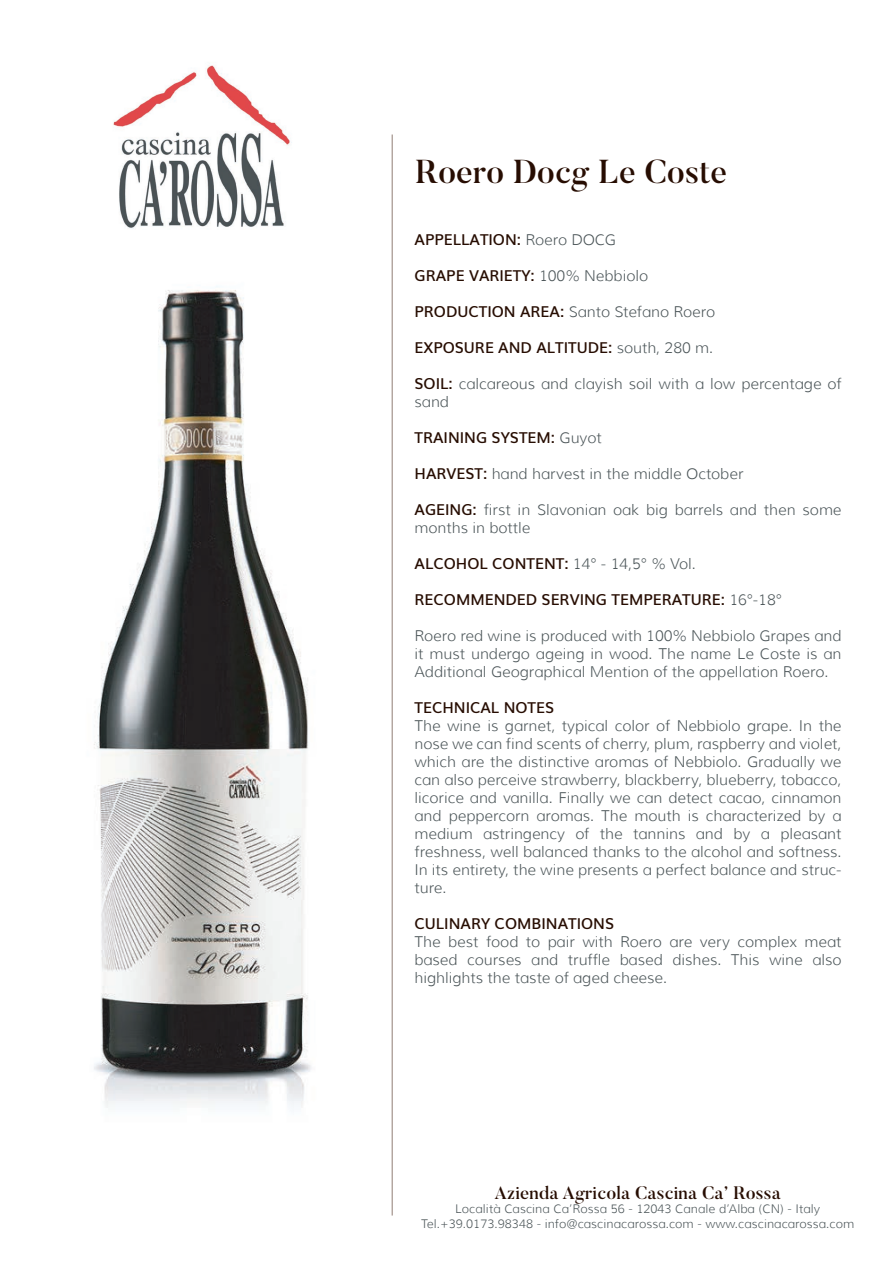
<style>
.page{position:relative;width:893px;height:1263px;background:#fff}
.page>*{position:absolute;margin:0;border:0;box-sizing:border-box;transform-origin:0 0}
.t1{font:500 33px "Butler";color:#270d02}
.t2{font:500 18px "Butler";letter-spacing:.01em;color:#270d02}
.t3{font:300 15px/18px "Muli";color:#4a5457;text-align:justify}
.t4{font:600 15px "Muli";color:#270d02}
.t5{font:300 12px/14.4px "Muli";letter-spacing:.01em;color:#4a5457;text-align:center}
.s1{font-weight:300;color:#4a5457}
.s2{font-weight:600;color:#270d02}
</style>
<div class="page">
<hr style="left:392px;top:134px;width:1px;height:1081px;background:#907e75">
<img style="left:113px;top:63px;width:179px;height:166px">
<img style="left:94px;top:286px;width:217px;height:822px">
<h1 class="t1" style="left:416px;top:151px;width:313px">Roero Docg Le Coste</h1>
<p class="t4" style="left:415px;top:227px;width:203px">APPELLATION: <span class="s1">Roero DOCG</span></p>
<p class="t4" style="left:415px;top:263px;width:235px">GRAPE VARIETY: <span class="s1">100% Nebbiolo</span></p>
<p class="t3" style="left:415px;top:302px;width:302px"><span class="s2">PRODUCTION AREA:</span> Santo Stefano Roero</p>
<p class="t4" style="left:415px;top:335px;width:300px">EXPOSURE AND ALTITUDE: <span class="s1">south, 280 m.</span></p>
<p class="t3" style="left:415px;top:374px;width:429px"><span class="s2">SOIL:</span> calcareous and clayish soil with a low percentage of sand</p>
<p class="t4" style="left:415px;top:425px;width:189px">TRAINING SYSTEM: <span class="s1">Guyot</span></p>
<p class="t3" style="left:415px;top:464px;width:330px"><span class="s2">HARVEST:</span> hand harvest in the middle October</p>
<p class="t3" style="left:415px;top:500px;width:428px"><span class="s2">AGEING:</span> first in Slavonian oak big barrels and then some months in bottle</p>
<p class="t4" style="left:415px;top:551px;width:283px">ALCOHOL CONTENT: <span class="s1">14° - 14,5° % Vol.</span></p>
<p class="t4" style="left:415px;top:587px;width:369px">RECOMMENDED SERVING TEMPERATURE: <span class="s1">16°-18°</span></p>
<p class="t3" style="left:415px;top:626px;width:428px">Roero red wine is produced with 100% Nebbiolo Grapes and it must undergo ageing in wood. The name Le Coste is an Additional Geographical Mention of the appellation Roero.</p>
<p class="t4" style="left:415px;top:695px;width:141px">TECHNICAL NOTES</p>
<p class="t3" style="left:415px;top:716px;width:429px">The wine is garnet, typical color of Nebbiolo grape. In the nose we can find scents of cherry, plum, raspberry and violet, which are the distinctive aromas of Nebbiolo. Gradually we can also perceive strawberry, blackberry, blueberry, tobacco, licorice and vanilla. Finally we can detect cacao, cinnamon and peppercorn aromas. The mouth is characterized by a medium astringency of the tannins and by a pleasant freshness, well balanced thanks to the alcohol and softness.<br>In its entirety, the wine presents a perfect balance and struc&shy;ture.</p>
<p class="t4" style="left:415px;top:911px;width:201px">CULINARY COMBINATIONS</p>
<p class="t3" style="left:415px;top:932px;width:429px">The best food to pair with Roero are very complex meat based courses and truffle based dishes. This wine also highlights the taste of aged cheese.</p>
<p class="t2" style="left:494px;top:1181px;width:288px">Azienda Agricola Cascina Ca’ Rossa</p>
<p class="t5" style="left:421px;top:1202px;width:435px">Località Cascina Ca’Rossa 56 - 12043 Canale d’Alba (CN) - Italy<br>Tel.+39.0173.98348 - info@cascinacarossa.com - www.cascinacarossa.com</p>
</div>
